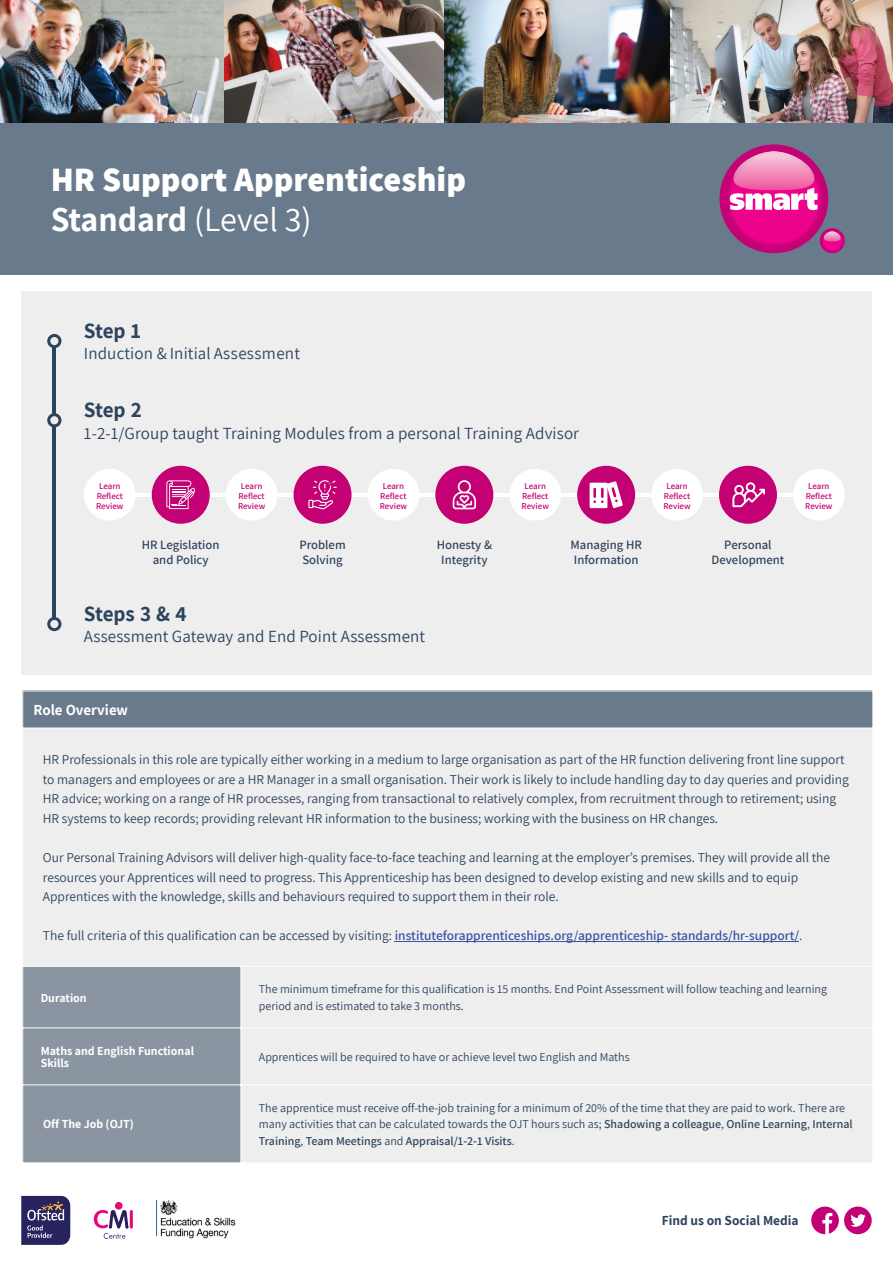
<style>
.page{position:relative;width:893px;height:1263px;background:#fff}
.page>*{position:absolute;margin:0;border:0;box-sizing:border-box;transform-origin:0 0}
.t1{font:800 34.05px/40.3px "Assistant";color:#fff}
.t2{font:700 21.3px "Assistant";letter-spacing:-.02em;color:#2d445e}
.t3{font:16.95px "Assistant";letter-spacing:.005em;color:#2d445e}
.t4{font:700 15px "Assistant";color:#fff}
.t5{font:13.5px/19.5px "Assistant";color:#2d445e}
.t6{font:600 13.5px "Assistant";color:#3a53a3}
.t7{font:700 13.5px "Assistant";color:#2d445e}
.t8{font:600 12.75px/15.3px "Assistant";color:#2d445e;text-align:center}
.t9{font:12px/16.5px "Assistant";color:#2d445e}
.t10{font:700 12px/12px "Assistant";color:#fff}
.t11{font:600 9px/10.2px "Assistant";color:#c30175;text-align:center}
.s1{font-weight:700}
.s2{font-weight:400}
.s3{font-weight:400;color:#2d445e}
.s4{font-weight:600}
</style>
<div class="page">
<img style="left:223px;top:0;width:222px;height:123px">
<img style="left:0;top:0;width:223px;height:123px">
<img style="left:669px;top:0;width:224px;height:123px">
<img style="left:445px;top:0;width:224px;height:123px">
<div style="left:0;top:123px;width:893px;height:152px;background:#687a8b"></div>
<svg style="left:719px;top:144px;width:109px;height:109px;background:#d80381"></svg>
<img style="left:733px;top:151px;width:81px;height:37px">
<svg style="left:820px;top:228px;width:25px;height:25px"></svg>
<img style="left:824px;top:231px;width:17px;height:11px">
<svg style="left:730px;top:188px;width:87px;height:22px;background:#f796ce"></svg>
<svg style="left:21px;top:1196px;width:49px;height:49px;background:#464170"></svg>
<hr style="left:130px;top:1210px;width:3px;height:18px;background:#e6077c;border-radius:2px">
<svg style="left:94px;top:1210px;width:35px;height:29px"></svg>
<div style="left:115px;top:1202px;width:8px;height:7px;background:#e6077c;border-radius:50%"></div>
<img style="left:156px;top:1201px;width:80px;height:38px">
<div style="left:21px;top:291px;width:851px;height:384px;background:#efeeee"></div>
<div style="left:47px;top:334px;width:14px;height:14px;border:3px solid #2d445e;border-radius:50%"></div>
<div style="left:47px;top:617px;width:14px;height:14px;border:3px solid #2d445e;border-radius:50%"></div>
<div style="left:47px;top:413px;width:14px;height:14px;border:3px solid #2d445e;border-radius:50%"></div>
<hr style="left:100px;top:493px;width:730px;height:3px;background:#fff">
<hr style="left:52px;top:347px;width:4px;height:68px;background:#2d445e">
<hr style="left:52px;top:426px;width:4px;height:192px;background:#2d445e">
<div style="left:152px;top:466px;width:58px;height:58px;background:#c30175;border-radius:50%"></div>
<svg style="left:166px;top:480px;width:29px;height:29px"></svg>
<div style="left:294px;top:466px;width:58px;height:58px;background:#c30175;border-radius:50%"></div>
<svg style="left:308px;top:480px;width:29px;height:29px"></svg>
<div style="left:435px;top:466px;width:58px;height:58px;background:#c30175;border-radius:50%"></div>
<svg style="left:453px;top:480px;width:23px;height:29px"></svg>
<div style="left:577px;top:466px;width:58px;height:58px;background:#c30175;border-radius:50%"></div>
<svg style="left:590px;top:481px;width:33px;height:27px"></svg>
<div style="left:719px;top:466px;width:58px;height:58px;background:#c30175;border-radius:50%"></div>
<svg style="left:732px;top:482px;width:33px;height:25px"></svg>
<div style="left:226px;top:469px;width:52px;height:52px;background:#fff;border-radius:50%"></div>
<div style="left:84px;top:469px;width:52px;height:52px;background:#fff;border-radius:50%"></div>
<div style="left:368px;top:469px;width:51px;height:52px;background:#fff;border-radius:50%"></div>
<div style="left:509px;top:469px;width:52px;height:52px;background:#fff;border-radius:50%"></div>
<div style="left:651px;top:469px;width:52px;height:52px;background:#fff;border-radius:50%"></div>
<div style="left:793px;top:469px;width:52px;height:52px;background:#fff;border-radius:50%"></div>
<div style="left:23px;top:691px;width:850px;height:37px;background:#687a8b"></div>
<div style="left:23px;top:729px;width:849px;height:433px;background:#efeeee"></div>
<div style="left:23px;top:966px;width:218px;height:197px;background:#8a95a1"></div>
<hr style="left:395px;top:941px;width:404px;height:1px;background:#3a53a3">
<hr style="left:872px;top:690px;width:1px;height:473px;background:#fff">
<hr style="left:241px;top:966px;width:1px;height:197px;background:#fff">
<hr style="left:23px;top:966px;width:850px;height:1px;background:#fff">
<hr style="left:23px;top:1027px;width:850px;height:1px;background:#fff">
<hr style="left:23px;top:1084px;width:850px;height:1px;background:#fff">
<hr style="left:23px;top:1162px;width:850px;height:1px;background:#fff">
<svg style="left:811px;top:1206px;width:61px;height:28px"></svg>
<h1 class="t1" style="left:51px;top:158px;width:417px">HR Support Apprenticeship<br><span class="s1">Standard</span> <span class="s2">(Level 3)</span></h1>
<h2 class="t2" style="left:84px;top:316px;width:59px">Step 1</h2>
<p class="t3" style="left:84px;top:342px;width:218px">Induction &amp; Initial Assessment</p>
<h2 class="t2" style="left:84px;top:395px;width:60px">Step 2</h2>
<p class="t3" style="left:84px;top:421px;width:497px">1-2-1/Group taught Training Modules from a personal Training Advisor</p>
<p class="t11" style="left:96px;top:480px;width:29px">Learn<br>Reflect<br>Review</p>
<p class="t11" style="left:380px;top:480px;width:29px">Learn<br>Reflect<br>Review</p>
<p class="t11" style="left:522px;top:480px;width:29px">Learn<br>Reflect<br>Review</p>
<p class="t11" style="left:663px;top:480px;width:29px">Learn<br>Reflect<br>Review</p>
<p class="t11" style="left:805px;top:480px;width:29px">Learn<br>Reflect<br>Review</p>
<p class="t11" style="left:238px;top:480px;width:29px">Learn<br>Reflect<br>Review</p>
<p class="t8" style="left:142px;top:537px;width:79px">HR Legislation and Policy</p>
<p class="t8" style="left:299px;top:537px;width:48px;text-align:left">Problem<br>Solving</p>
<p class="t8" style="left:437px;top:537px;width:57px">Honesty &amp;<br>Integrity</p>
<p class="t8" style="left:570px;top:537px;width:73px;text-align:left">Managing HR<br>Information</p>
<p class="t8" style="left:711px;top:537px;width:74px">Personal<br>Development</p>
<h2 class="t2" style="left:84px;top:599px;width:104px">Steps 3 &amp; 4</h2>
<p class="t3" style="left:84px;top:625px;width:343px">Assessment Gateway and End Point Assessment</p>
<p class="t4" style="left:34px;top:700px;width:96px">Role Overview</p>
<p class="t5" style="left:43px;top:750px;width:807px">HR Professionals in this role are typically either working in a medium to large organisation as part of the HR function delivering front line support to managers and employees or are a HR Manager in a small organisation. Their work is likely to include handling day to day queries and providing HR advice; working on a range of HR processes, ranging from transactional to relatively complex, from recruitment through to retirement; using HR systems to keep records; providing relevant HR information to the business; working with the business on HR changes.</p>
<p class="t5" style="left:43px;top:847px;width:789px">Our Personal Training Advisors will deliver high-quality face-to-face teaching and learning at the employer’s premises. They will provide all the resources your Apprentices will need to progress. This Apprenticeship has been designed to develop existing and new skills and to equip<br>Apprentices with the knowledge, skills and behaviours required to support them in their role.</p>
<p class="t6" style="left:43px;top:926px;width:761px"><span class="s3">The full criteria of this qualification can be accessed by visiting:</span> instituteforapprenticeships.org/apprenticeship- standards/hr-support/<span class="s3">.</span></p>
<p class="t10" style="left:41px;top:991px;width:48px">Duration</p>
<p class="t9" style="left:259px;top:981px;width:570px">The minimum timeframe for this qualification is 15 months. End Point Assessment will follow teaching and learning period and is estimated to take 3 months.</p>
<p class="t10" style="left:41px;top:1044px;width:155px">Maths and English Functional<br>Skills</p>
<p class="t9" style="left:259px;top:1048px;width:372px">Apprentices will be required to have or achieve level two English and Maths</p>
<p class="t10" style="left:43px;top:1118px;width:92px">Off The Job (OJT)</p>
<p class="t9" style="left:259px;top:1099px;width:595px">The apprentice must receive off-the-job training for a minimum of 20% of the time that they are paid to work. There are many activities that can be calculated towards the OJT hours such as; <span class="s4">Shadowing a colleague</span>, <span class="s4">Online Learning</span>, <span class="s4">Internal<br>Training</span>, <span class="s4">Team Meetings</span> and <span class="s4">Appraisal/1-2-1 Visits</span>.</p>
<p class="t7" style="left:662px;top:1211px;width:138px">Find us on Social Media</p>
</div>
